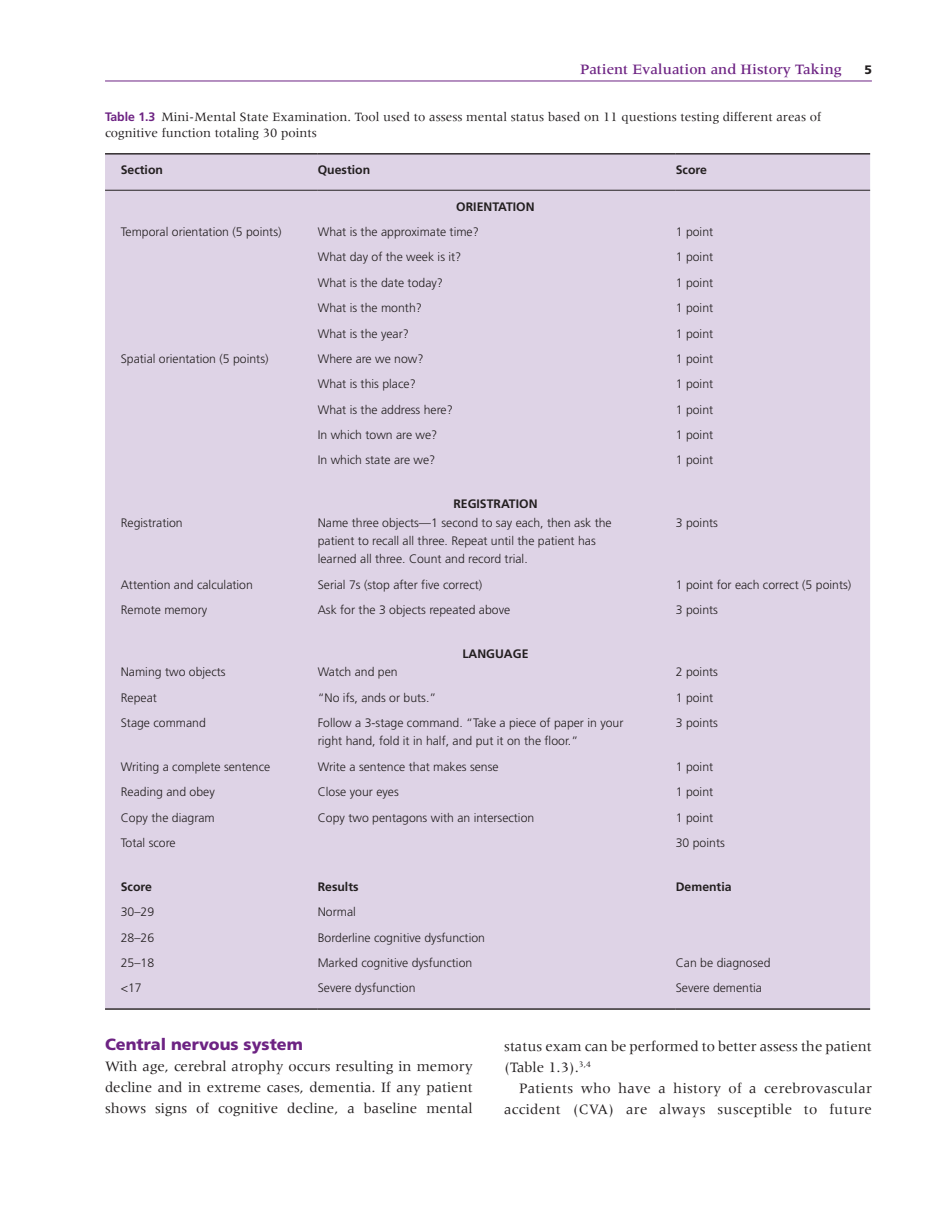
<style>
.page{position:relative;width:938px;height:1221px;background:#fff}
.page>*{position:absolute;margin:0;border:0;box-sizing:border-box;transform-origin:0 0}
.t1{font:900 16.1px "Frutiger LT Std";color:#6d2383}
.t2{font:14.88px/21px "Meridien LT Std";color:#231f20;text-align:justify}
.t3{font:14.88px/21px "Meridien LT Std";letter-spacing:.02em;color:#231f20;text-align:right}
.t4{font:500 14.88px "Meridien LT Std";color:#6d2383}
.t5{font:13.12px/15.8px "Meridien LT Std";color:#231f20}
.t6{font:300 12.25px/18.4px "Frutiger LT Std";color:#231f20}
.t7{font:700 12.25px "Frutiger LT Std";color:#231f20}
.t8{font:900 12.25px "Frutiger LT Std";color:#231f20}
.s1{font-family:"Frutiger LT Std";font-weight:700;font-size:12.25px;color:#6d2383}
</style>
<div class="page">
<hr style="left:105px;top:81px;width:767px;height:1px;background:#6d2383">
<div style="left:105px;top:154px;width:765px;height:36px;background:#ded3e6"></div>
<div style="left:105px;top:191px;width:765px;height:817px;background:#ded3e6"></div>
<hr style="left:318px;top:1008px;width:357px;height:1px;background:#231f20">
<hr style="left:675px;top:1008px;width:195px;height:1px;background:#231f20">
<hr style="left:105px;top:1008px;width:213px;height:1px;background:#231f20">
<hr style="left:318px;top:153px;width:357px;height:1px;background:#231f20">
<hr style="left:318px;top:190px;width:357px;height:1px;background:#231f20">
<hr style="left:675px;top:153px;width:195px;height:1px;background:#231f20">
<hr style="left:675px;top:190px;width:195px;height:1px;background:#231f20">
<hr style="left:105px;top:153px;width:213px;height:1px;background:#231f20">
<hr style="left:105px;top:190px;width:213px;height:1px;background:#231f20">
<p class="t4" style="left:580px;top:61px;width:263px">Patient Evaluation and History Taking</p>
<p class="t8" style="left:864px;top:62px;width:9px">5</p>
<p class="t5" style="left:105px;top:109px;width:718px"><span class="s1">Table 1.3</span> Mini‐Mental State Examination. Tool used to assess mental status based on 11 questions testing different areas of cognitive function totaling 30 points</p>
<p class="t7" style="left:121px;top:163px;width:44px">Section</p>
<p class="t7" style="left:318px;top:163px;width:54px">Question</p>
<p class="t7" style="left:675px;top:163px;width:33px">Score</p>
<p class="t7" style="left:456px;top:199px;width:80px">ORIENTATION</p>
<p class="t6" style="left:121px;top:223px;width:162px">Temporal orientation (5 points)</p>
<p class="t6" style="left:318px;top:223px;width:163px">What is the approximate time?</p>
<p class="t6" style="left:675px;top:223px;width:39px">1 point</p>
<p class="t6" style="left:318px;top:248px;width:145px">What day of the week is it?</p>
<p class="t6" style="left:675px;top:248px;width:39px">1 point</p>
<p class="t6" style="left:318px;top:273px;width:127px">What is the date today?</p>
<p class="t6" style="left:675px;top:273px;width:39px">1 point</p>
<p class="t6" style="left:318px;top:299px;width:106px">What is the month?</p>
<p class="t6" style="left:675px;top:299px;width:39px">1 point</p>
<p class="t6" style="left:318px;top:324px;width:93px">What is the year?</p>
<p class="t6" style="left:675px;top:324px;width:39px">1 point</p>
<p class="t6" style="left:121px;top:349px;width:149px">Spatial orientation (5 points)</p>
<p class="t6" style="left:318px;top:349px;width:107px">Where are we now?</p>
<p class="t6" style="left:675px;top:349px;width:39px">1 point</p>
<p class="t6" style="left:318px;top:375px;width:99px">What is this place?</p>
<p class="t6" style="left:675px;top:375px;width:39px">1 point</p>
<p class="t6" style="left:318px;top:400px;width:137px">What is the address here?</p>
<p class="t6" style="left:675px;top:400px;width:39px">1 point</p>
<p class="t6" style="left:318px;top:426px;width:121px">In which town are we?</p>
<p class="t6" style="left:675px;top:426px;width:39px">1 point</p>
<p class="t6" style="left:318px;top:451px;width:119px">In which state are we?</p>
<p class="t6" style="left:675px;top:451px;width:39px">1 point</p>
<p class="t7" style="left:453px;top:496px;width:86px">REGISTRATION</p>
<p class="t6" style="left:121px;top:513px;width:63px">Registration</p>
<p class="t6" style="left:318px;top:513px;width:295px">Name three objects—1 second to say each, then ask the patient to recall all three. Repeat until the patient has learned all three. Count and record trial.</p>
<p class="t6" style="left:675px;top:513px;width:44px">3 points</p>
<p class="t6" style="left:121px;top:575px;width:134px">Attention and calculation</p>
<p class="t6" style="left:318px;top:575px;width:166px">Serial 7s (stop after five correct)</p>
<p class="t6" style="left:675px;top:575px;width:177px">1 point for each correct (5 points)</p>
<p class="t6" style="left:121px;top:601px;width:88px">Remote memory</p>
<p class="t6" style="left:318px;top:601px;width:194px">Ask for the 3 objects repeated above</p>
<p class="t6" style="left:675px;top:601px;width:44px">3 points</p>
<p class="t7" style="left:462px;top:646px;width:68px">LANGUAGE</p>
<p class="t6" style="left:121px;top:663px;width:106px">Naming two objects</p>
<p class="t6" style="left:318px;top:663px;width:81px">Watch and pen</p>
<p class="t6" style="left:675px;top:663px;width:44px">2 points</p>
<p class="t6" style="left:121px;top:688px;width:38px">Repeat</p>
<p class="t6" style="left:318px;top:688px;width:120px">“No ifs, ands or buts.”</p>
<p class="t6" style="left:675px;top:688px;width:39px">1 point</p>
<p class="t6" style="left:121px;top:713px;width:87px">Stage command</p>
<p class="t6" style="left:318px;top:713px;width:307px">Follow a 3‐stage command. “Take a piece of paper in your right hand, fold it in half, and put it on the floor.”</p>
<p class="t6" style="left:675px;top:713px;width:44px">3 points</p>
<p class="t6" style="left:121px;top:757px;width:151px">Writing a complete sentence</p>
<p class="t6" style="left:318px;top:757px;width:182px">Write a sentence that makes sense</p>
<p class="t6" style="left:675px;top:757px;width:39px">1 point</p>
<p class="t6" style="left:121px;top:783px;width:95px">Reading and obey</p>
<p class="t6" style="left:318px;top:783px;width:82px">Close your eyes</p>
<p class="t6" style="left:675px;top:783px;width:39px">1 point</p>
<p class="t6" style="left:121px;top:808px;width:95px">Copy the diagram</p>
<p class="t6" style="left:318px;top:808px;width:218px">Copy two pentagons with an intersection</p>
<p class="t6" style="left:675px;top:808px;width:39px">1 point</p>
<p class="t6" style="left:121px;top:833px;width:56px">Total score</p>
<p class="t6" style="left:675px;top:833px;width:51px">30 points</p>
<p class="t7" style="left:121px;top:879px;width:33px">Score</p>
<p class="t7" style="left:318px;top:879px;width:42px">Results</p>
<p class="t7" style="left:675px;top:879px;width:57px">Dementia</p>
<p class="t6" style="left:121px;top:902px;width:35px">30–29</p>
<p class="t6" style="left:318px;top:902px;width:40px">Normal</p>
<p class="t6" style="left:121px;top:928px;width:35px">28–26</p>
<p class="t6" style="left:318px;top:928px;width:169px">Borderline cognitive dysfunction</p>
<p class="t6" style="left:121px;top:953px;width:35px">25–18</p>
<p class="t6" style="left:318px;top:953px;width:156px">Marked cognitive dysfunction</p>
<p class="t6" style="left:675px;top:953px;width:96px">Can be diagnosed</p>
<p class="t6" style="left:121px;top:979px;width:22px">&lt;17</p>
<p class="t6" style="left:318px;top:979px;width:99px">Severe dysfunction</p>
<p class="t6" style="left:675px;top:979px;width:88px">Severe dementia</p>
<h1 class="t1" style="left:105px;top:1035px;width:199px">Central nervous system</h1>
<p class="t2" style="left:105px;top:1056px;width:369px">With age, cerebral atrophy occurs resulting in memory decline and in extreme cases, dementia. If any patient shows signs of cognitive decline, a baseline mental</p>
<p class="t2" style="left:504px;top:1035px;width:369px">status exam can be performed to better assess the patient (Table 1.3).<sup>3,4</sup></p>
<p class="t3" style="left:504px;top:1077px;width:369px">Patients who have a history of a cerebrovascular accident (CVA) are always susceptible to future</p>
</div>
